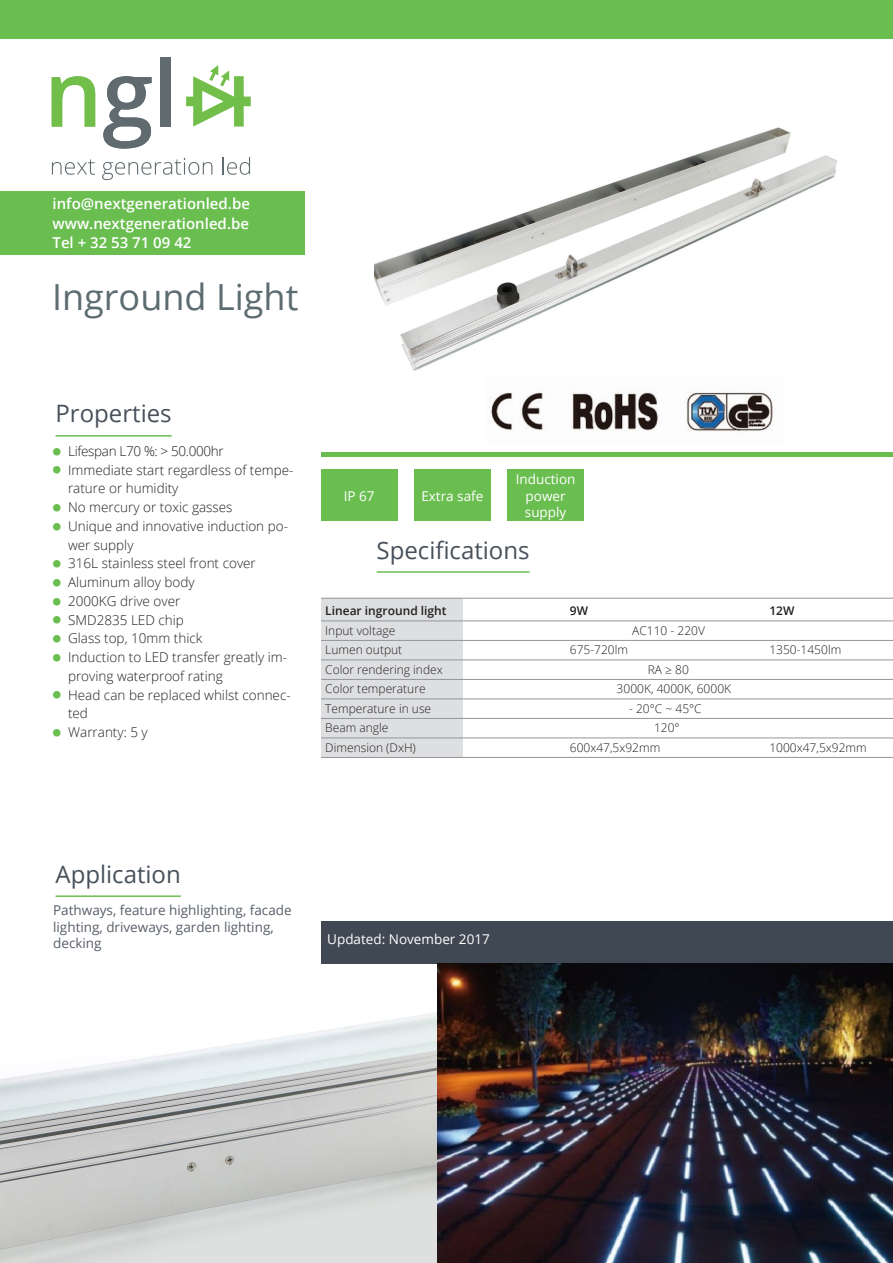
<style>
.page{position:relative;width:893px;height:1263px;background:#fff}
.page>*{position:absolute;margin:0;border:0;box-sizing:border-box;transform-origin:0 0}
.t1{font:36px "Open Sans";color:#5d6c71}
.t2{font:24px "Open Sans";color:#48515b}
.t3{font:600 15px "Open Sans";color:#fff}
.t4{font:300 13.5px/18.8px "Open Sans";color:#231f20}
.t5{font:13.5px/16.2px "Open Sans";color:#585f68}
.t6{font:13.5px/16.2px "Open Sans";color:#fff;text-align:center}
.t7{font:300 13.5px "Open Sans";letter-spacing:-.025em;color:#231f20}
.t8{font:300 12px "Open Sans";color:#231f20}
.t9{font:600 12px "Open Sans";color:#231f20}
</style>
<div class="page">
<div style="left:321px;top:922px;width:572px;height:42px;background:#404853"></div>
<div style="left:0;top:191px;width:304px;height:64px;background:#6abe50"></div>
<hr style="left:321px;top:452px;width:572px;height:4px;background:#6abe50">
<svg style="left:186px;top:65px;width:65px;height:62px"></svg>
<svg style="left:52px;top:76px;width:43px;height:51px"></svg>
<svg style="left:103px;top:76px;width:49px;height:73px"></svg>
<div style="left:161px;top:57px;width:10px;height:70px;background:#606b6f"></div>
<svg style="left:52px;top:159px;width:43px;height:16px"></svg>
<svg style="left:102px;top:158px;width:110px;height:22px"></svg>
<svg style="left:222px;top:157px;width:28px;height:18px"></svg>
<hr style="left:56px;top:435px;width:116px;height:2px;background:#6abe50">
<hr style="left:56px;top:895px;width:125px;height:2px;background:#6abe50">
<div style="left:0;top:0;width:893px;height:38px;background:#6abe50"></div>
<hr style="left:377px;top:571px;width:153px;height:2px;background:#6abe50">
<div style="left:321px;top:598px;width:141px;height:159px;background:#dddfe1"></div>
<hr style="left:321px;top:598px;width:572px;height:1px;background:#939598">
<hr style="left:321px;top:621px;width:572px;height:1px;background:#939598">
<hr style="left:321px;top:640px;width:572px;height:1px;background:#939598">
<hr style="left:321px;top:660px;width:572px;height:1px;background:#939598">
<hr style="left:321px;top:679px;width:572px;height:1px;background:#939598">
<hr style="left:321px;top:699px;width:572px;height:1px;background:#939598">
<hr style="left:321px;top:718px;width:572px;height:1px;background:#939598">
<hr style="left:321px;top:738px;width:572px;height:1px;background:#939598">
<hr style="left:321px;top:757px;width:572px;height:1px;background:#939598">
<div style="left:321px;top:470px;width:76px;height:51px;background:#6abe50"></div>
<div style="left:414px;top:470px;width:77px;height:51px;background:#6abe50"></div>
<div style="left:507px;top:470px;width:77px;height:51px;background:#6abe50"></div>
<img style="left:374px;top:127px;width:464px;height:244px">
<img style="left:0;top:968px;width:438px;height:295px">
<img style="left:491px;top:388px;width:282px;height:44px">
<img style="left:438px;top:963px;width:455px;height:300px">
<p class="t3" style="left:53px;top:194px;width:199px">info@nextgenerationled.be</p>
<p class="t3" style="left:53px;top:213px;width:198px">www.nextgenerationled.be</p>
<p class="t3" style="left:53px;top:233px;width:140px">Tel + 32 53 71 09 42</p>
<p class="t1" style="left:52px;top:272px;width:248px">Inground Light</p>
<p class="t2" style="left:56px;top:397px;width:118px">Properties</p>
<p class="t7" style="left:53px;top:442px;width:172px"><sup>■</sup> Lifespan L70 %: &gt; 50.000hr</p>
<p class="t4" style="left:68px;top:460px;width:227px;text-indent:-15px"><sup>■</sup> Immediate start regardless of tempe&shy;rature or humidity</p>
<p class="t4" style="left:53px;top:497px;width:181px"><sup>■</sup> No mercury or toxic gasses</p>
<p class="t4" style="left:68px;top:516px;width:222px;text-indent:-15px"><sup>■</sup> Unique and innovative induction po&shy;wer supply</p>
<p class="t4" style="left:53px;top:554px;width:204px"><sup>■</sup> 316L stainless steel front cover</p>
<p class="t4" style="left:53px;top:572px;width:143px"><sup>■</sup> Aluminum alloy body</p>
<p class="t4" style="left:53px;top:591px;width:129px"><sup>■</sup> 2000KG drive over</p>
<p class="t4" style="left:53px;top:610px;width:132px"><sup>■</sup> SMD2835 LED chip</p>
<p class="t4" style="left:53px;top:629px;width:151px"><sup>■</sup> Glass top, 10mm thick</p>
<p class="t4" style="left:68px;top:647px;width:221px;text-indent:-15px"><sup>■</sup> Induction to LED transfer greatly im&shy;proving waterproof rating</p>
<p class="t4" style="left:68px;top:685px;width:224px;text-indent:-15px"><sup>■</sup> Head can be replaced whilst connec&shy;ted</p>
<p class="t4" style="left:53px;top:722px;width:96px"><sup>■</sup> Warranty: 5 y</p>
<p class="t6" style="left:344px;top:487px;width:32px">IP 67</p>
<p class="t6" style="left:421px;top:487px;width:63px">Extra safe</p>
<p class="t6" style="left:516px;top:471px;width:61px">Induction power supply</p>
<p class="t2" style="left:377px;top:533px;width:155px">Specifications</p>
<p class="t9" style="left:325px;top:603px;width:123px">Linear inground light</p>
<p class="t9" style="left:570px;top:603px;width:20px">9W</p>
<p class="t9" style="left:769px;top:603px;width:27px">12W</p>
<p class="t8" style="left:325px;top:622px;width:71px">Input voltage</p>
<p class="t8" style="left:632px;top:622px;width:74px">AC110 - 220V</p>
<p class="t8" style="left:325px;top:642px;width:78px">Lumen output</p>
<p class="t8" style="left:570px;top:642px;width:60px">675-720lm</p>
<p class="t8" style="left:769px;top:642px;width:73px">1350-1450lm</p>
<p class="t8" style="left:325px;top:661px;width:119px">Color rendering index</p>
<p class="t8" style="left:648px;top:661px;width:43px">RA ≥ 80</p>
<p class="t8" style="left:325px;top:681px;width:102px">Color temperature</p>
<p class="t8" style="left:617px;top:681px;width:116px">3000K, 4000K, 6000K</p>
<p class="t8" style="left:325px;top:700px;width:107px">Temperature in use</p>
<p class="t8" style="left:629px;top:700px;width:74px">- 20°C ~ 45°C</p>
<p class="t8" style="left:325px;top:720px;width:65px">Beam angle</p>
<p class="t8" style="left:654px;top:720px;width:27px">120°</p>
<p class="t8" style="left:325px;top:739px;width:92px">Dimension (DxH)</p>
<p class="t8" style="left:570px;top:739px;width:92px">600x47,5x92mm</p>
<p class="t8" style="left:769px;top:739px;width:99px">1000x47,5x92mm</p>
<p class="t2" style="left:56px;top:857px;width:127px">Application</p>
<p class="t5" style="left:53px;top:902px;width:240px">Pathways, feature highlighting, facade lighting, driveways, garden lighting, decking</p>
<p class="t6" style="left:327px;top:930px;width:164px">Updated: November 2017</p>
</div>
